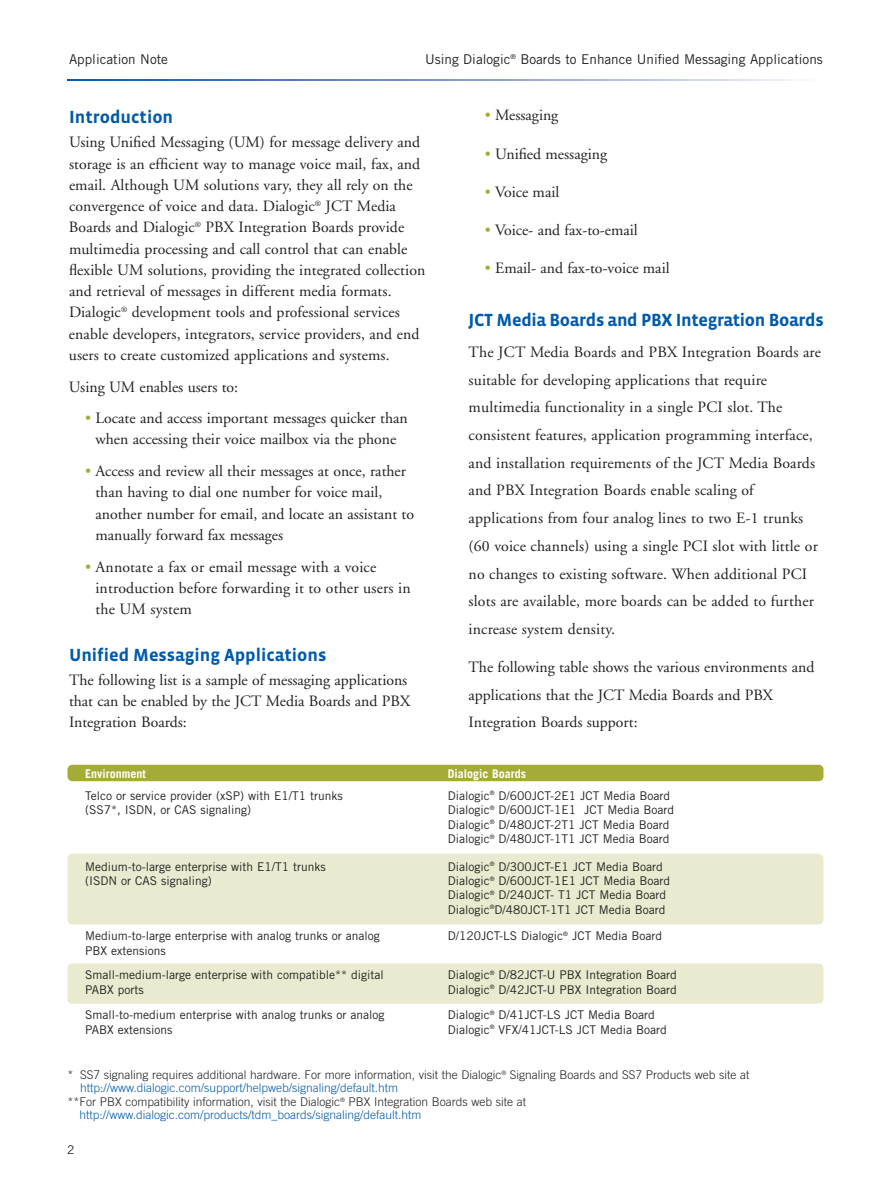
<style>
.page{position:relative;width:891px;height:1188px;background:#fff}
.page>*{position:absolute;margin:0;border:0;box-sizing:border-box;transform-origin:0 0}
.t1{font:700 18px "Vista Sans";color:#015aaa}
.t2{font:700 18px "Vista Sans";letter-spacing:-.02em;color:#015aaa}
.t3{font:15.75px/21.3px "Adobe Garamond";letter-spacing:.005em;color:#231f20}
.t4{font:13.5px "Trade Gothic";color:#231f20}
.t5{font:12px/14.4px "Trade Gothic";color:#231f20}
.t6{font:300 12px "Trade Gothic";color:#231f20}
.t7{font:300 12px "Trade Gothic";color:#015aaa}
.t8{font:700 12px "Trade Gothic";color:#fff}
.s1{color:#a4ac37}
</style>
<div class="page">
<svg style="left:68px;top:80px;width:730px;height:1px"></svg>
<div style="left:68px;top:765px;width:756px;height:16px;background:#a4ac37;border-radius:5px"></div>
<div style="left:68px;top:854px;width:756px;height:70px;background:#e9ead0;border-radius:5px"></div>
<div style="left:68px;top:963px;width:756px;height:41px;background:#e9ead0;border-radius:5px"></div>
<p class="t4" style="left:69px;top:54px;width:101px">Application Note</p>
<p class="t4" style="left:425px;top:54px;width:399px">Using Dialogic<sup>®</sup> Boards to Enhance Unified Messaging Applications</p>
<p class="t1" style="left:69px;top:110px;width:106px">Introduction</p>
<p class="t3" style="left:69px;top:133px;width:358px">Using Unified Messaging (UM) for message delivery and storage is an efficient way to manage voice mail, fax, and email. Although UM solutions vary, they all rely on the convergence of voice and data. Dialogic<sup>®</sup> JCT Media Boards and Dialogic<sup>®</sup> PBX Integration Boards provide multimedia processing and call control that can enable flexible UM solutions, providing the integrated collection and retrieval of messages in different media formats.<br>Dialogic<sup>®</sup> development tools and professional services enable developers, integrators, service providers, and end users to create customized applications and systems.</p>
<p class="t3" style="left:69px;top:377px;width:171px">Using UM enables users to:</p>
<p class="t3" style="left:85px;top:409px;width:324px;text-align:center"><span class="s1">•</span> Locate and access important messages quicker than when accessing their voice mailbox via the phone</p>
<p class="t3" style="left:95px;top:462px;width:320px;text-indent:-10px"><span class="s1">•</span> Access and review all their messages at once, rather than having to dial one number for voice mail, another number for email, and locate an assistant to manually forward fax messages</p>
<p class="t3" style="left:95px;top:557px;width:317px;text-indent:-10px"><span class="s1">•</span> Annotate a fax or email message with a voice introduction before forwarding it to other users in the UM system</p>
<p class="t1" style="left:69px;top:647px;width:259px">Unified Messaging Applications</p>
<p class="t3" style="left:69px;top:671px;width:343px">The following list is a sample of messaging applications that can be enabled by the JCT Media Boards and PBX<br>Integration Boards:</p>
<p class="t3" style="left:485px;top:106px;width:75px"><span class="s1">•</span> Messaging</p>
<p class="t3" style="left:485px;top:144px;width:124px"><span class="s1">•</span> Unified messaging</p>
<p class="t3" style="left:485px;top:183px;width:76px"><span class="s1">•</span> Voice mail</p>
<p class="t3" style="left:485px;top:221px;width:155px"><span class="s1">•</span> Voice- and fax-to-email</p>
<p class="t3" style="left:485px;top:259px;width:186px"><span class="s1">•</span> Email- and fax-to-voice mail</p>
<p class="t2" style="left:469px;top:313px;width:357px">JCT Media Boards and PBX Integration Boards</p>
<p class="t3" style="left:469px;top:340px;width:354px;line-height:27.8px">The JCT Media Boards and PBX Integration Boards are suitable for developing applications that require multimedia functionality in a single PCI slot. The consistent features, application programming interface, and installation requirements of the JCT Media Boards and PBX Integration Boards enable scaling of applications from four analog lines to two E-1 trunks (60 voice channels) using a single PCI slot with little or no changes to existing software. When additional PCI slots are available, more boards can be added to further increase system density.</p>
<p class="t3" style="left:469px;top:655px;width:347px;line-height:27.8px">The following table shows the various environments and applications that the JCT Media Boards and PBX<br>Integration Boards support:</p>
<p class="t8" style="left:85px;top:769px;width:62px">Environment</p>
<p class="t8" style="left:448px;top:769px;width:80px">Dialogic Boards</p>
<p class="t5" style="left:85px;top:789px;width:259px">Telco or service provider (xSP) with E1/T1 trunks (SS7*, ISDN, or CAS signaling)</p>
<p class="t5" style="left:448px;top:789px;width:228px">Dialogic<sup>®</sup> D/600JCT-2E1 JCT Media Board Dialogic<sup>®</sup> D/600JCT-1E1 JCT Media Board Dialogic<sup>®</sup> D/480JCT-2T1 JCT Media Board Dialogic<sup>®</sup> D/480JCT-1T1 JCT Media Board</p>
<p class="t5" style="left:85px;top:860px;width:242px">Medium-to-large enterprise with E1/T1 trunks (ISDN or CAS signaling)</p>
<p class="t5" style="left:448px;top:860px;width:224px">Dialogic<sup>®</sup> D/300JCT-E1 JCT Media Board Dialogic<sup>®</sup> D/600JCT-1E1 JCT Media Board Dialogic<sup>®</sup> D/240JCT- T1 JCT Media Board Dialogic<sup>®</sup>D/480JCT-1T1 JCT Media Board</p>
<p class="t5" style="left:85px;top:930px;width:296px">Medium-to-large enterprise with analog trunks or analog<br>PBX extensions</p>
<p class="t5" style="left:448px;top:930px;width:216px">D/120JCT-LS Dialogic<sup>®</sup> JCT Media Board</p>
<p class="t5" style="left:85px;top:969px;width:300px">Small-medium-large enterprise with compatible** digital<br>PABX ports</p>
<p class="t5" style="left:448px;top:969px;width:231px">Dialogic<sup>®</sup> D/82JCT-U PBX Integration Board<br>Dialogic<sup>®</sup> D/42JCT-U PBX Integration Board</p>
<p class="t5" style="left:85px;top:1009px;width:301px">Small-to-medium enterprise with analog trunks or analog<br>PABX extensions</p>
<p class="t5" style="left:448px;top:1009px;width:221px">Dialogic<sup>®</sup> D/41JCT-LS JCT Media Board<br>Dialogic<sup>®</sup> VFX/41JCT-LS JCT Media Board</p>
<p class="t6" style="left:68px;top:1070px;width:683px">* SS7 signaling requires additional hardware. For more information, visit the Dialogic<sup>®</sup> Signaling Boards and SS7 Products web site at</p>
<p class="t7" style="left:80px;top:1084px;width:320px">http://www.dialogic.com/support/helpweb/signaling/default.htm</p>
<p class="t6" style="left:68px;top:1097px;width:460px">**For PBX compatibility information, visit the Dialogic<sup>®</sup> PBX Integration Boards web site at</p>
<p class="t7" style="left:79px;top:1111px;width:344px">http://www.dialogic.com/products/tdm_boards/signaling/default.htm</p>
<p class="t5" style="left:67px;top:1144px;width:9px">2</p>
</div>
